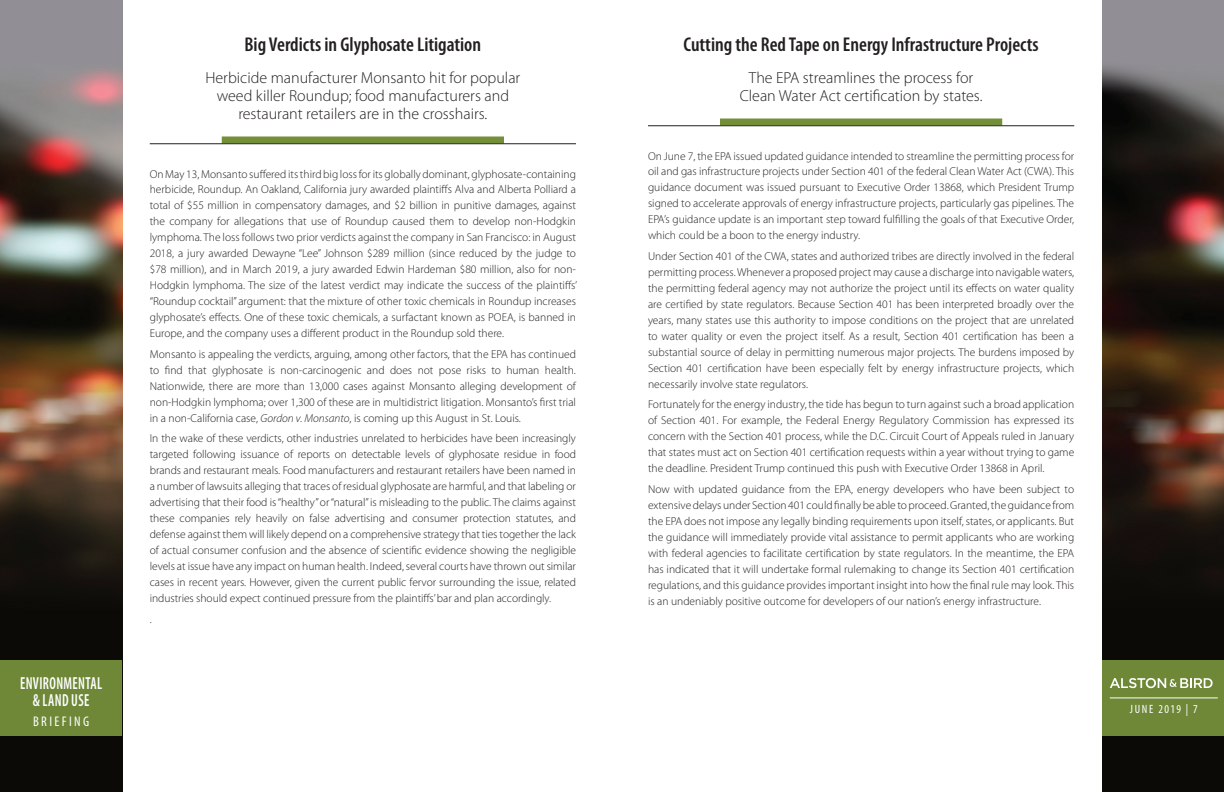
<style>
.page{position:relative;width:1224px;height:792px;background:#fff}
.page>*{position:absolute;margin:0;border:0;box-sizing:border-box;transform-origin:0 0}
.t1{font:600 condensed 20px "Myriad Pro";color:#231f20}
.t2{font:600 condensed 17.5px/16.8px "Myriad Pro";letter-spacing:.025em;color:#fff;text-align:center;scale:.8 1}
.t3{font:300 16px/18px "Myriad Pro";color:#231f20;text-align:center}
.t4{font:condensed 14px "Myriad Pro";letter-spacing:.17em;color:#fff}
.t5{font:condensed 12px "Myriad Pro";letter-spacing:.13em;color:#fff}
.t6{font:300 11.5px/16px "Myriad Pro";color:#231f20;text-align:justify}
.s1{font-style:italic}
</style>
<div class="page">
<img style="left:1103px;top:0;width:121px;height:792px">
<div style="left:1103px;top:661px;width:121px;height:75px;background:#6e8837"></div>
<hr style="left:1110px;top:697px;width:108px;height:1px;background:#fff">
<svg style="left:1110px;top:678px;width:103px;height:10px"></svg>
<img style="left:0;top:0;width:122px;height:792px">
<div style="left:0;top:661px;width:122px;height:75px;background:#6e8837"></div>
<div style="left:222px;top:136px;width:282px;height:8px;background:#748f3a"></div>
<hr style="left:150px;top:144px;width:426px;height:1px;background:#231f20">
<div style="left:720px;top:118px;width:282px;height:8px;background:#748f3a"></div>
<hr style="left:648px;top:126px;width:426px;height:1px;background:#231f20">
<h2 class="t2" style="left:20px;top:675px;width:104px">ENVIRONMENTAL &amp; LAND USE</h2>
<p class="t4" style="left:33px;top:713px;width:58px">BRIEFING</p>
<h1 class="t1" style="left:245px;top:33px;width:238px">Big Verdicts in Glyphosate Litigation</h1>
<h3 class="t3" style="left:205px;top:68px;width:316px">Herbicide manufacturer Monsanto hit for popular weed killer Roundup; food manufacturers and restaurant retailers are in the crosshairs.</h3>
<p class="t6" style="left:150px;top:166px;width:429px">On May 13, Monsanto suffered its third big loss for its globally dominant, glyphosate-containing herbicide, Roundup. An Oakland, California jury awarded plaintiffs Alva and Alberta Polliard a total of $55 million in compensatory damages, and $2 billion in punitive damages, against the company for allegations that use of Roundup caused them to develop non-Hodgkin lymphoma. The loss follows two prior verdicts against the company in San Francisco: in August 2018, a jury awarded Dewayne “Lee” Johnson $289 million (since reduced by the judge to $78 million), and in March 2019, a jury awarded Edwin Hardeman $80 million, also for non-Hodgkin lymphoma. The size of the latest verdict may indicate the success of the plaintiffs’ “Roundup cocktail” argument: that the mixture of other toxic chemicals in Roundup increases glyphosate’s effects. One of these toxic chemicals, a surfactant known as POEA, is banned in Europe, and the company uses a different product in the Roundup sold there.</p>
<p class="t6" style="left:150px;top:346px;width:428px">Monsanto is appealing the verdicts, arguing, among other factors, that the EPA has continued to find that glyphosate is non-carcinogenic and does not pose risks to human health.<br>Nationwide, there are more than 13,000 cases against Monsanto alleging development of non-Hodgkin lymphoma; over 1,300 of these are in multidistrict litigation. Monsanto’s first trial in a non-California case, <span class="s1">Gordon v. Monsanto</span>, is coming up this August in St. Louis.</p>
<p class="t6" style="left:150px;top:431px;width:428px">In the wake of these verdicts, other industries unrelated to herbicides have been increasingly targeted following issuance of reports on detectable levels of glyphosate residue in food brands and restaurant meals. Food manufacturers and restaurant retailers have been named in a number of lawsuits alleging that traces of residual glyphosate are harmful, and that labeling or advertising that their food is “healthy” or “natural” is misleading to the public. The claims against these companies rely heavily on false advertising and consumer protection statutes, and defense against them will likely depend on a comprehensive strategy that ties together the lack of actual consumer confusion and the absence of scientific evidence showing the negligible levels at issue have any impact on human health. Indeed, several courts have thrown out similar cases in recent years. However, given the current public fervor surrounding the issue, related industries should expect continued pressure from the plaintiffs’ bar and plan accordingly.</p>
<p class="t6" style="left:150px;top:611px;width:4px">.</p>
<h1 class="t1" style="left:683px;top:33px;width:357px">Cutting the Red Tape on Energy Infrastructure Projects</h1>
<h3 class="t3" style="left:740px;top:68px;width:244px">The EPA streamlines the process for<br>Clean Water Act certification by states.</h3>
<p class="t6" style="left:648px;top:148px;width:428px">On June 7, the EPA issued updated guidance intended to streamline the permitting process for oil and gas infrastructure projects under Section 401 of the federal Clean Water Act (CWA). This guidance document was issued pursuant to Executive Order 13868, which President Trump signed to accelerate approvals of energy infrastructure projects, particularly gas pipelines. The EPA’s guidance update is an important step toward fulfilling the goals of that Executive Order, which could be a boon to the energy industry.</p>
<p class="t6" style="left:648px;top:248px;width:428px">Under Section 401 of the CWA, states and authorized tribes are directly involved in the federal permitting process. Whenever a proposed project may cause a discharge into navigable waters, the permitting federal agency may not authorize the project until its effects on water quality are certified by state regulators. Because Section 401 has been interpreted broadly over the years, many states use this authority to impose conditions on the project that are unrelated to water quality or even the project itself. As a result, Section 401 certification has been a substantial source of delay in permitting numerous major projects. The burdens imposed by Section 401 certification have been especially felt by energy infrastructure projects, which necessarily involve state regulators.</p>
<p class="t6" style="left:648px;top:397px;width:428px">Fortunately for the energy industry, the tide has begun to turn against such a broad application of Section 401. For example, the Federal Energy Regulatory Commission has expressed its concern with the Section 401 process, while the D.C. Circuit Court of Appeals ruled in January that states must act on Section 401 certification requests within a year without trying to game the deadline. President Trump continued this push with Executive Order 13868 in April.</p>
<p class="t6" style="left:648px;top:481px;width:428px">Now with updated guidance from the EPA, energy developers who have been subject to extensive delays under Section 401 could finally be able to proceed. Granted, the guidance from the EPA does not impose any legally binding requirements upon itself, states, or applicants. But the guidance will immediately provide vital assistance to permit applicants who are working with federal agencies to facilitate certification by state regulators. In the meantime, the EPA has indicated that it will undertake formal rulemaking to change its Section 401 certification regulations, and this guidance provides important insight into how the final rule may look. This is an undeniably positive outcome for developers of our nation’s energy infrastructure.</p>
<p class="t5" style="left:1130px;top:702px;width:69px">JUNE 2019 | 7</p>
</div>
